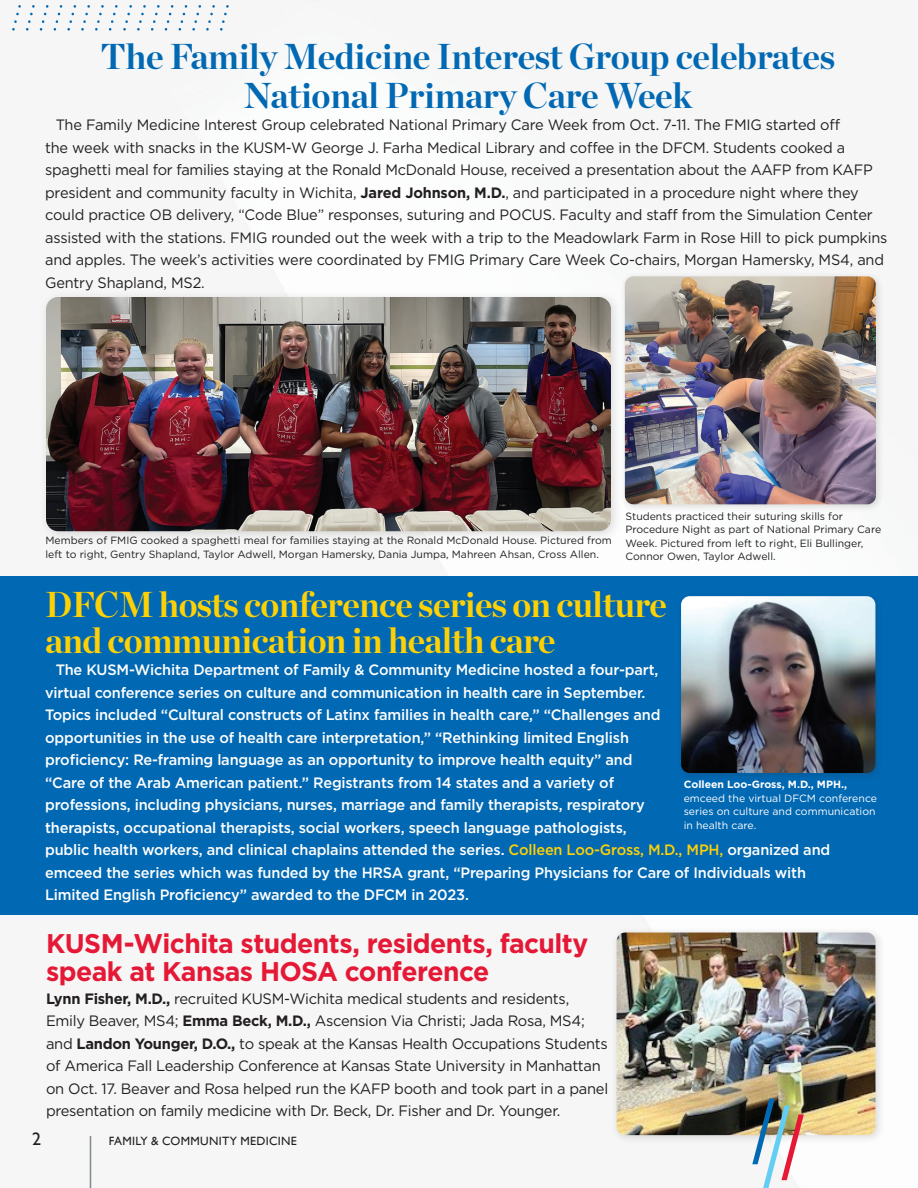
<style>
.page{position:relative;width:918px;height:1188px;background:#fff}
.page>*{position:absolute;margin:0;border:0;box-sizing:border-box;transform-origin:0 0}
.t1{font:700 36px/39px "Chronicle Display";letter-spacing:-.01em;color:#0168b3;text-align:center}
.t2{font:700 36px/36px "Chronicle Display";letter-spacing:-.02em;color:#fed105}
.t3{font:700 27px/28.5px "Gotham";letter-spacing:-.02em;color:#e51836}
.t4{font:18px "Gill Sans";color:#231f20}
.t5{font:15px/22.5px "Gotham";letter-spacing:-.02em;color:#231f20}
.t6{font:500 15px/22.5px "Gotham";letter-spacing:-.01em;color:#fff}
.t7{font:12px "Gill Sans";letter-spacing:.03em;color:#231f20}
.t8{font:10.5px/13.5px "Gotham";color:#231f20}
.t9{font:10.5px/13.5px "Gotham";color:#fff}
.t10{font:700 10.5px "Gotham";color:#fff}
.s1{font-weight:700}
.s2{color:#fed105}
</style>
<div class="page">
<div style="left:0;top:577px;width:918px;height:338px;background:#0168b3"></div>
<hr style="left:90px;top:1136px;width:1px;height:52px;background:#81898e">
<svg style="left:12px;top:5px;width:217px;height:26px"></svg>
<div style="left:39px;top:290px;width:584px;height:254px;background:#231f20;opacity:.15"></div>
<img style="left:46px;top:297px;width:565px;height:234px">
<div style="left:620px;top:272px;width:264px;height:240px;background:#231f20;opacity:.15"></div>
<img style="left:625px;top:276px;width:251px;height:228px">
<div style="left:677px;top:592px;width:207px;height:189px;background:#231f20;opacity:.15"></div>
<img style="left:681px;top:596px;width:194px;height:177px">
<div style="left:610px;top:926px;width:276px;height:220px;background:#231f20;opacity:.15"></div>
<img style="left:617px;top:933px;width:258px;height:202px">
<img style="left:751px;top:1098px;width:54px;height:90px">
<h1 class="t1" style="left:101px;top:34px;width:736px">The Family Medicine Interest Group celebrates<br>National Primary Care Week</h1>
<p class="t5" style="left:45px;top:113px;width:844px;text-indent:11px">The Family Medicine Interest Group celebrated National Primary Care Week from Oct. 7-11. The FMIG started off<br>the week with snacks in the KUSM-W George J. Farha Medical Library and coffee in the DFCM. Students cooked a spaghetti meal for families staying at the Ronald McDonald House, received a presentation about the AAFP from KAFP president and community faculty in Wichita, <span class="s1">Jared Johnson, M.D.</span>, and participated in a procedure night where they could practice OB delivery, “Code Blue” responses, suturing and POCUS. Faculty and staff from the Simulation Center assisted with the stations. FMIG rounded out the week with a trip to the Meadowlark Farm in Rose Hill to pick pumpkins and apples. The week’s activities were coordinated by FMIG Primary Care Week Co-chairs, Morgan Hamersky, MS4, and Gentry Shapland, MS2.</p>
<p class="t8" style="left:45px;top:534px;width:568px">Members of FMIG cooked a spaghetti meal for families staying at the Ronald McDonald House. Pictured from left to right, Gentry Shapland, Taylor Adwell, Morgan Hamersky, Dania Jumpa, Mahreen Ahsan, Cross Allen.</p>
<p class="t8" style="left:625px;top:509px;width:257px">Students practiced their suturing skills for Procedure Night as part of National Primary Care Week. Pictured from left to right, Eli Bullinger, Connor Owen, Taylor Adwell.</p>
<h1 class="t2" style="left:45px;top:584px;width:623px">DFCM hosts conference series on culture and communication in health care</h1>
<p class="t6" style="left:45px;top:658px;width:787px;text-indent:11px">The KUSM-Wichita Department of Family &amp; Community Medicine hosted a four-part,<br>virtual conference series on culture and communication in health care in September.<br>Topics included “Cultural constructs of Latinx families in health care,” “Challenges and<br>opportunities in the use of health care interpretation,” “Rethinking limited English<br>proficiency: Re-framing language as an opportunity to improve health equity” and<br>“Care of the Arab American patient.” Registrants from 14 states and a variety of<br>professions, including physicians, nurses, marriage and family therapists, respiratory<br>therapists, occupational therapists, social workers, speech language pathologists,<br>public health workers, and clinical chaplains attended the series. <span class="s2">Colleen Loo-Gross, M.D., MPH,</span> organized and emceed the series which was funded by the HRSA grant, “Preparing Physicians for Care of Individuals with Limited English Proficiency” awarded to the DFCM in 2023.</p>
<p class="t10" style="left:684px;top:778px;width:165px">Colleen Loo-Gross, M.D., MPH.,</p>
<p class="t9" style="left:684px;top:791px;width:195px">emceed the virtual DFCM conference series on culture and communication in health care.</p>
<h2 class="t3" style="left:46px;top:929px;width:544px">KUSM-Wichita students, residents, faculty speak at Kansas HOSA conference</h2>
<p class="t5" style="left:46px;top:987px;width:564px"><span class="s1">Lynn Fisher, M.D.,</span> recruited KUSM-Wichita medical students and residents, Emily Beaver, MS4; <span class="s1">Emma Beck, M.D.,</span> Ascension Via Christi; Jada Rosa, MS4; and <span class="s1">Landon Younger, D.O.,</span> to speak at the Kansas Health Occupations Students of America Fall Leadership Conference at Kansas State University in Manhattan on Oct. 17. Beaver and Rosa helped run the KAFP booth and took part in a panel presentation on family medicine with Dr. Beck, Dr. Fisher and Dr. Younger.</p>
<p class="t4" style="left:32px;top:1128px;width:10px">2</p>
<p class="t7" style="left:109px;top:1134px;width:190px">FAMILY &amp; COMMUNITY MEDICINE</p>
</div>
